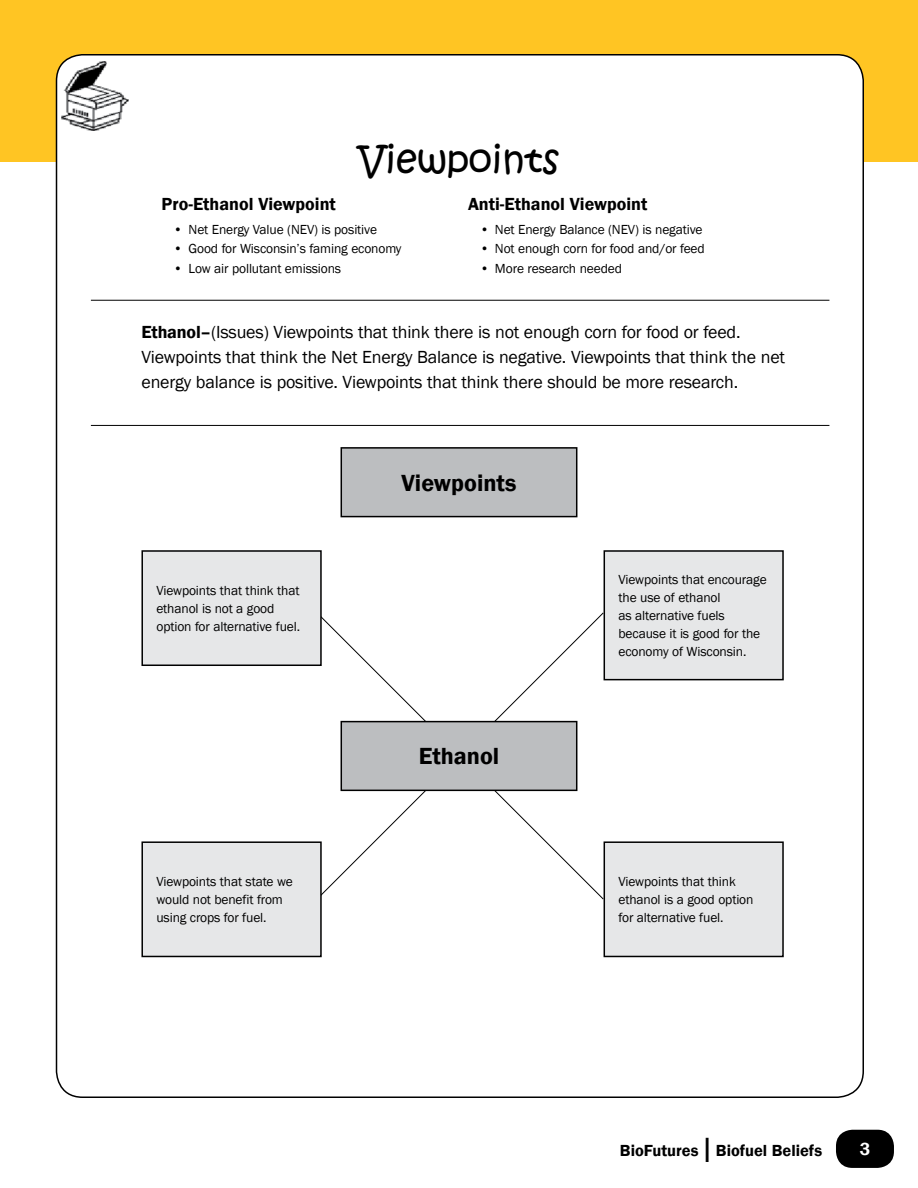
<style>
.page{position:relative;width:918px;height:1188px;background:#fff}
.page>*{position:absolute;margin:0;border:0;box-sizing:border-box;transform-origin:0 0}
.t1{font:37.5px "Kristen ITC";color:#000}
.t2{font:600 24px "Franklin Gothic";color:#000}
.t3{font:18px/25px "Franklin Gothic";letter-spacing:-.01em;color:#000}
.t4{font:600 18px "Franklin Gothic";color:#000}
.t5{font:600 18px "Franklin Gothic";color:#fff}
.t6{font:600 16.5px "Franklin Gothic";color:#000}
.t7{font:13.5px/18px "Franklin Gothic";letter-spacing:-.01em;color:#000}
.s1{font-weight:600}
.s2{font-weight:400;font-size:36px}
</style>
<div class="page">
<div style="left:836px;top:1130px;width:58px;height:38px;background:#000;border-radius:16px"></div>
<div style="left:0;top:0;width:918px;height:162px;background:#ffc523"></div>
<div style="left:57px;top:55px;width:806px;height:1042px;background:#fff;border-radius:26px"></div>
<img style="left:62px;top:62px;width:67px;height:69px">
<svg style="left:322px;top:612px;width:282px;height:288px"></svg>
<hr style="left:91px;top:300px;width:738px;height:1px;background:#000">
<hr style="left:91px;top:425px;width:738px;height:1px;background:#000">
<div style="left:341px;top:448px;width:236px;height:69px;background:#bcbec0"></div>
<div style="left:341px;top:447px;width:236px;height:70px;border:2px solid #000"></div>
<div style="left:341px;top:722px;width:236px;height:68px;background:#bcbec0"></div>
<div style="left:341px;top:721px;width:236px;height:70px;border:2px solid #000"></div>
<div style="left:604px;top:551px;width:179px;height:129px;background:#e6e7e8"></div>
<div style="left:604px;top:550px;width:180px;height:130px;border:2px solid #000"></div>
<div style="left:142px;top:551px;width:179px;height:114px;background:#e6e7e8"></div>
<div style="left:141px;top:550px;width:181px;height:116px;border:2px solid #000"></div>
<div style="left:142px;top:842px;width:179px;height:114px;background:#e6e7e8"></div>
<div style="left:141px;top:841px;width:181px;height:116px;border:2px solid #000"></div>
<div style="left:604px;top:842px;width:179px;height:114px;background:#e6e7e8"></div>
<div style="left:604px;top:841px;width:180px;height:116px;border:2px solid #000"></div>
<h1 class="t1" style="left:359px;top:135px;width:203px">Viewpoints</h1>
<h3 class="t4" style="left:162px;top:192px;width:176px">Pro-Ethanol Viewpoint</h3>
<p class="t7" style="left:174px;top:220px;width:205px">• Net Energy Value (NEV) is positive</p>
<p class="t7" style="left:174px;top:240px;width:229px">• Good for Wisconsin’s faming economy</p>
<p class="t7" style="left:174px;top:259px;width:169px">• Low air pollutant emissions</p>
<h3 class="t4" style="left:468px;top:192px;width:181px">Anti-Ethanol Viewpoint</h3>
<p class="t7" style="left:480px;top:220px;width:224px">• Net Energy Balance (NEV) is negative</p>
<p class="t7" style="left:480px;top:240px;width:226px">• Not enough corn for food and/or feed</p>
<p class="t7" style="left:480px;top:259px;width:143px">• More research needed</p>
<p class="t3" style="left:141px;top:320px;width:645px"><span class="s1">Ethanol–</span>(Issues) Viewpoints that think there is not enough corn for food or feed.<br>Viewpoints that think the Net Energy Balance is negative. Viewpoints that think the net energy balance is positive. Viewpoints that think there should be more research.</p>
<p class="t7" style="left:156px;top:582px;width:145px">Viewpoints that think that ethanol is not a good option for alternative fuel.</p>
<h2 class="t2" style="left:402px;top:468px;width:116px">Viewpoints</h2>
<h2 class="t2" style="left:419px;top:742px;width:82px">Ethanol</h2>
<p class="t7" style="left:619px;top:571px;width:150px">Viewpoints that encourage the use of ethanol<br>as alternative fuels because it is good for the economy of Wisconsin.</p>
<p class="t7" style="left:156px;top:873px;width:138px">Viewpoints that state we would not benefit from using crops for fuel.</p>
<p class="t7" style="left:619px;top:873px;width:136px">Viewpoints that think ethanol is a good option for alternative fuel.</p>
<p class="t6" style="left:620px;top:1141px;width:204px">BioFutures <span class="s2">l</span> Biofuel Beliefs</p>
<h3 class="t5" style="left:860px;top:1138px;width:12px">3</h3>
</div>
